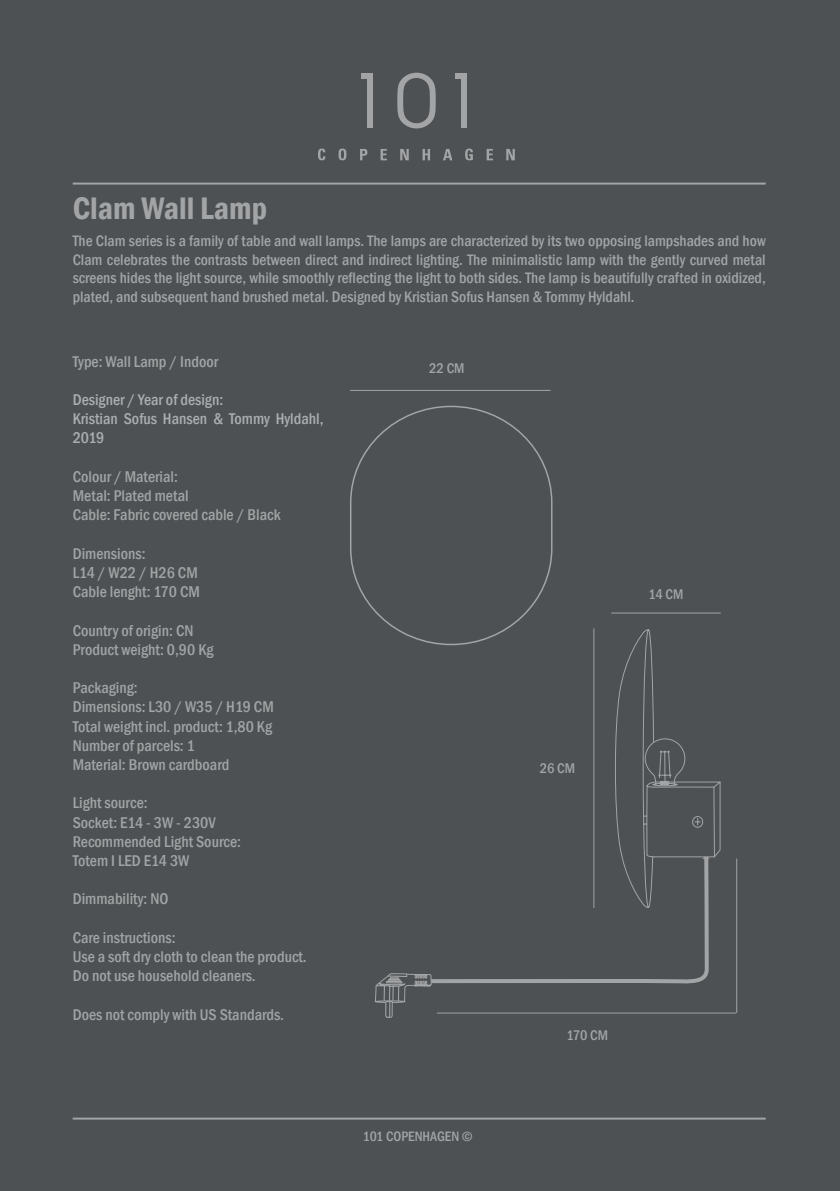
<style>
.page{position:relative;width:840px;height:1191px;background:#fff}
.page>*{position:absolute;margin:0;border:0;box-sizing:border-box;transform-origin:0 0}
.t1{font:600 condensed 32px "Franklin Gothic";color:#a2a4a5}
.t2{font:500 condensed 16px/19.2px "Franklin Gothic";color:#a1a4a4}
.t3{font:500 condensed 16px/19.2px "Franklin Gothic";color:#abaeaf}
.t4{font:500 condensed 15.6px/18.8px "Franklin Gothic";color:#a2a4a5;text-align:justify}
.t5{font:500 condensed 14.4px "Franklin Gothic";color:#a2a4a5}
.t6{font:500 condensed 14px "Franklin Gothic";color:#a2a4a5}
</style>
<div class="page">
<div style="left:0;top:0;width:839px;height:1191px;background:#4d5154"></div>
<svg style="left:397px;top:73px;width:38px;height:55px"></svg>
<div style="left:460px;top:76px;width:6px;height:52px;background:#a2a4a5"></div>
<div style="left:455px;top:73px;width:11px;height:5px;background:#a2a4a5"></div>
<div style="left:367px;top:76px;width:6px;height:52px;background:#a2a4a5"></div>
<div style="left:361px;top:73px;width:12px;height:5px;background:#a2a4a5"></div>
<svg style="left:318px;top:149px;width:7px;height:11px"></svg>
<svg style="left:338px;top:149px;width:8px;height:11px"></svg>
<svg style="left:360px;top:149px;width:7px;height:11px"></svg>
<svg style="left:380px;top:149px;width:7px;height:11px"></svg>
<svg style="left:400px;top:149px;width:8px;height:11px"></svg>
<svg style="left:422px;top:149px;width:8px;height:11px"></svg>
<svg style="left:443px;top:149px;width:9px;height:11px"></svg>
<svg style="left:465px;top:149px;width:7px;height:11px"></svg>
<svg style="left:486px;top:149px;width:6px;height:11px"></svg>
<svg style="left:506px;top:149px;width:8px;height:11px"></svg>
<hr style="left:73px;top:183px;width:692px;height:2px;background:#a2a4a5">
<hr style="left:73px;top:1117px;width:692px;height:2px;background:#a2a4a5">
<hr style="left:735px;top:858px;width:1px;height:155px;background:#a2a4a5">
<hr style="left:350px;top:390px;width:200px;height:1px;background:#a2a4a5">
<hr style="left:611px;top:612px;width:109px;height:1px;background:#a2a4a5">
<hr style="left:437px;top:1012px;width:298px;height:1px;background:#a2a4a5">
<svg style="left:374px;top:627px;width:347px;height:391px"></svg>
<h1 class="t1" style="left:73px;top:186px;width:196px">Clam Wall Lamp</h1>
<p class="t4" style="left:73px;top:231px;width:694px">The Clam series is a family of table and wall lamps. The lamps are characterized by its two opposing lampshades and how Clam celebrates the contrasts between direct and indirect lighting. The minimalistic lamp with the gently curved metal screens hides the light source, while smoothly reflecting the light to both sides. The lamp is beautifully crafted in oxidized, plated, and subsequent hand brushed metal. Designed by Kristian Sofus Hansen &amp; Tommy Hyldahl.</p>
<p class="t2" style="left:73px;top:351px;width:147px">Type: Wall Lamp / Indoor</p>
<p class="t3" style="left:73px;top:390px;width:252px">Designer / Year of design:<br>Kristian Sofus Hansen &amp; Tommy Hyldahl,<br>2019</p>
<p class="t2" style="left:73px;top:467px;width:209px">Colour / Material:<br>Metal: Plated metal<br>Cable: Fabric covered cable / Black</p>
<p class="t2" style="left:73px;top:543px;width:129px">Dimensions:<br>L14 / W22 / H26 CM<br>Cable lenght: 170 CM</p>
<p class="t2" style="left:73px;top:620px;width:142px">Country of origin: CN<br>Product weight: 0,90 Kg</p>
<p class="t2" style="left:73px;top:678px;width:202px">Packaging:<br>Dimensions: L30 / W35 / H19 CM<br>Total weight incl. product: 1,80 Kg<br>Number of parcels: 1<br>Material: Brown cardboard</p>
<p class="t2" style="left:73px;top:793px;width:170px">Light source:<br>Socket: E14 - 3W - 230V<br>Recommended Light Source:<br>Totem I LED E14 3W</p>
<p class="t2" style="left:73px;top:889px;width:97px">Dimmability: NO</p>
<p class="t2" style="left:73px;top:927px;width:235px">Care instructions:<br>Use a soft dry cloth to clean the product.<br>Do not use household cleaners.</p>
<p class="t2" style="left:73px;top:1004px;width:213px">Does not comply with US Standards.</p>
<p class="t5" style="left:429px;top:359px;width:37px">22 CM</p>
<p class="t6" style="left:363px;top:1126px;width:111px">101 COPENHAGEN ©</p>
<p class="t5" style="left:539px;top:758px;width:37px">26 CM</p>
<p class="t5" style="left:648px;top:584px;width:36px">14 CM</p>
<p class="t5" style="left:566px;top:1025px;width:43px">170 CM</p>
</div>
